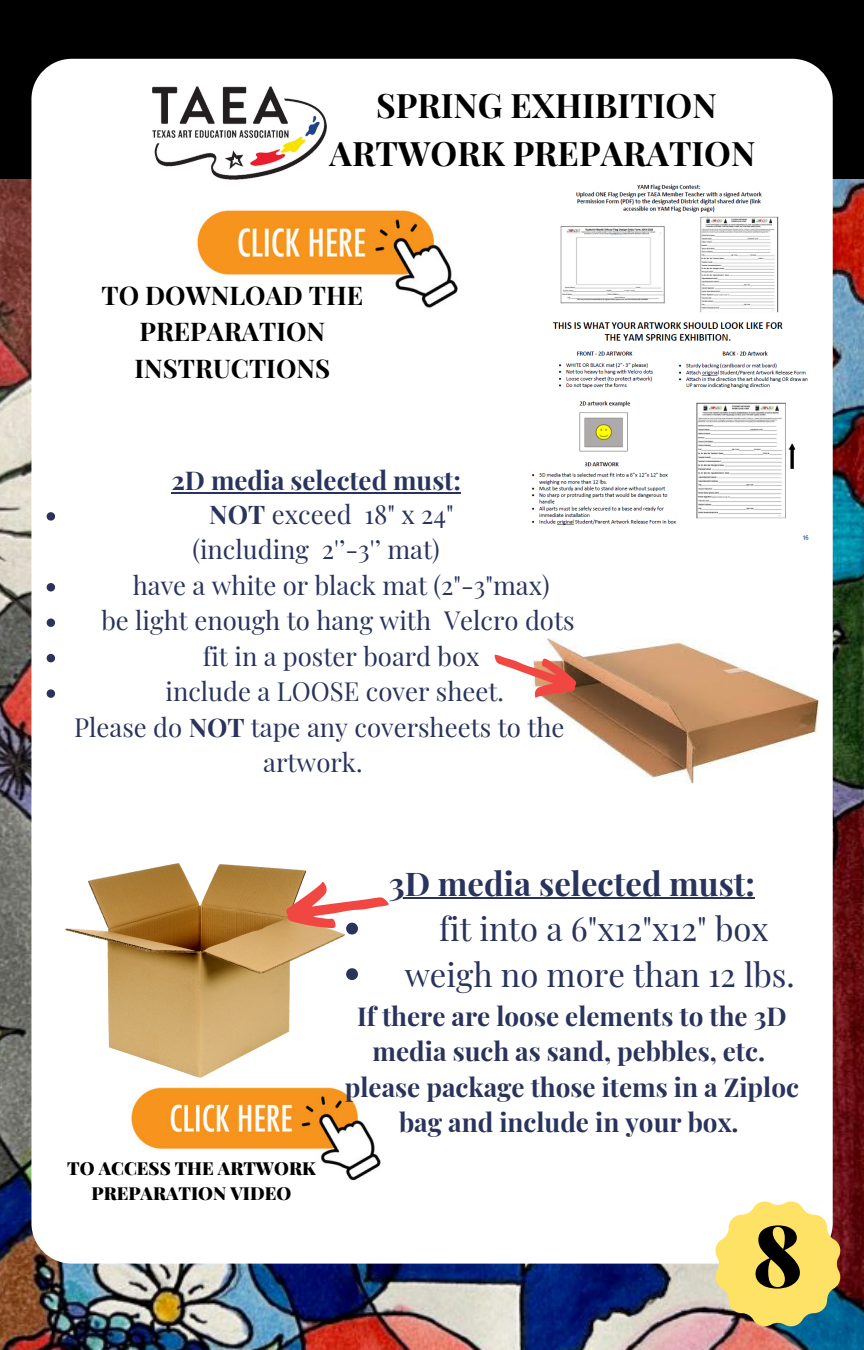
<style>
.page{position:relative;width:864px;height:1350px;background:#000}
.page>*{position:absolute;margin:0;border:0;box-sizing:border-box;transform-origin:0 0}
.t1{font:900 85.95px "Playfair Display";color:#000}
.t2{font:700 33.75px/47.2px "Playfair Display";color:#000;text-align:center}
.t3{font:32.85px "Playfair Display";color:#29335c}
.t4{font:700 32.85px "Playfair Display";color:#29335c}
.t5{font:700 26.1px/35.6px "Playfair Display";color:#29335c;text-align:center}
.t6{font:700 25.88px/36px "Playfair Display";color:#000;text-align:center}
.t7{font:700 25.88px "Playfair Display";color:#29335c}
.t8{font:25.65px/35.6px "Playfair Display";color:#29335c;text-align:center}
.t9{font:900 18px/25.2px "Playfair Display";color:#000;text-align:center}
.s1{font-weight:700}
</style>
<div class="page">
<img style="left:0;top:179px;width:864px;height:1171px">
<div style="left:31px;top:59px;width:802px;height:1205px;background:#fff;border-radius:41px"></div>
<svg style="left:715px;top:1201px;width:125px;height:125px;background:#e7d477"></svg>
<img style="left:152px;top:86px;width:174px;height:93px">
<img style="left:130px;top:1087px;width:251px;height:94px">
<img style="left:531px;top:184px;width:278px;height:356px">
<img style="left:196px;top:210px;width:262px;height:98px">
<img style="left:66px;top:864px;width:278px;height:214px">
<hr style="left:389px;top:897px;width:142px;height:2px;background:#29335c">
<svg style="left:531px;top:897px;width:8px;height:2px"></svg>
<hr style="left:539px;top:897px;width:216px;height:2px;background:#29335c">
<svg style="left:346px;top:968px;width:12px;height:12px"></svg>
<svg style="left:284px;top:878px;width:107px;height:57px"></svg>
<img style="left:562px;top:640px;width:257px;height:144px">
<svg style="left:494px;top:639px;width:87px;height:72px"></svg>
<hr style="left:171px;top:492px;width:290px;height:2px;background:#29335c">
<svg style="left:47px;top:512px;width:8px;height:9px"></svg>
<svg style="left:47px;top:583px;width:8px;height:8px"></svg>
<svg style="left:47px;top:618px;width:8px;height:9px"></svg>
<svg style="left:47px;top:654px;width:8px;height:8px"></svg>
<svg style="left:47px;top:689px;width:8px;height:9px"></svg>
<h1 class="t2" style="left:330px;top:81px;width:427px">SPRING EXHIBITION<br>ARTWORK PREPARATION</h1>
<p class="t6" style="left:102px;top:277px;width:263px">TO DOWNLOAD THE<br>PREPARATION<br>INSTRUCTIONS</p>
<p class="t7" style="left:171px;top:462px;width:291px">2D media selected must:</p>
<p class="t8" style="left:209px;top:496px;width:246px"><span class="s1">NOT</span> exceed 18" x 24"</p>
<p class="t8" style="left:193px;top:531px;width:249px">(including 2'’-3'’ mat)</p>
<p class="t8" style="left:101px;top:566px;width:450px;text-align:left;text-indent:31px">have a white or black mat (2"-3"max) be light enough to hang with</p>
<p class="t8" style="left:444px;top:602px;width:132px">Velcro dots</p>
<h2 class="t8" style="left:166px;top:637px;width:340px">fit in a poster board box include a LOOSE cover sheet.</h2>
<p class="t8" style="left:74px;top:708px;width:492px">Please do <span class="s1">NOT</span> tape any coversheets to the artwork.</p>
<p class="t9" style="left:67px;top:1155px;width:250px">TO ACCESS THE ARTWORK<br>PREPARATION VIDEO</p>
<h6 class="t4" style="left:389px;top:860px;width:368px">3D media selected must:</h6>
<p class="t3" style="left:439px;top:906px;width:331px">fit into a 6"x12"x12" box</p>
<p class="t3" style="left:405px;top:951px;width:392px">weigh no more than 12 lbs.</p>
<p class="t5" style="left:345px;top:997px;width:456px">If there are loose elements to the 3D media such as sand, pebbles, etc. please package those items in a Ziploc bag and include in your box.</p>
<h6 class="t1" style="left:752px;top:1194px;width:52px">8</h6>
</div>
